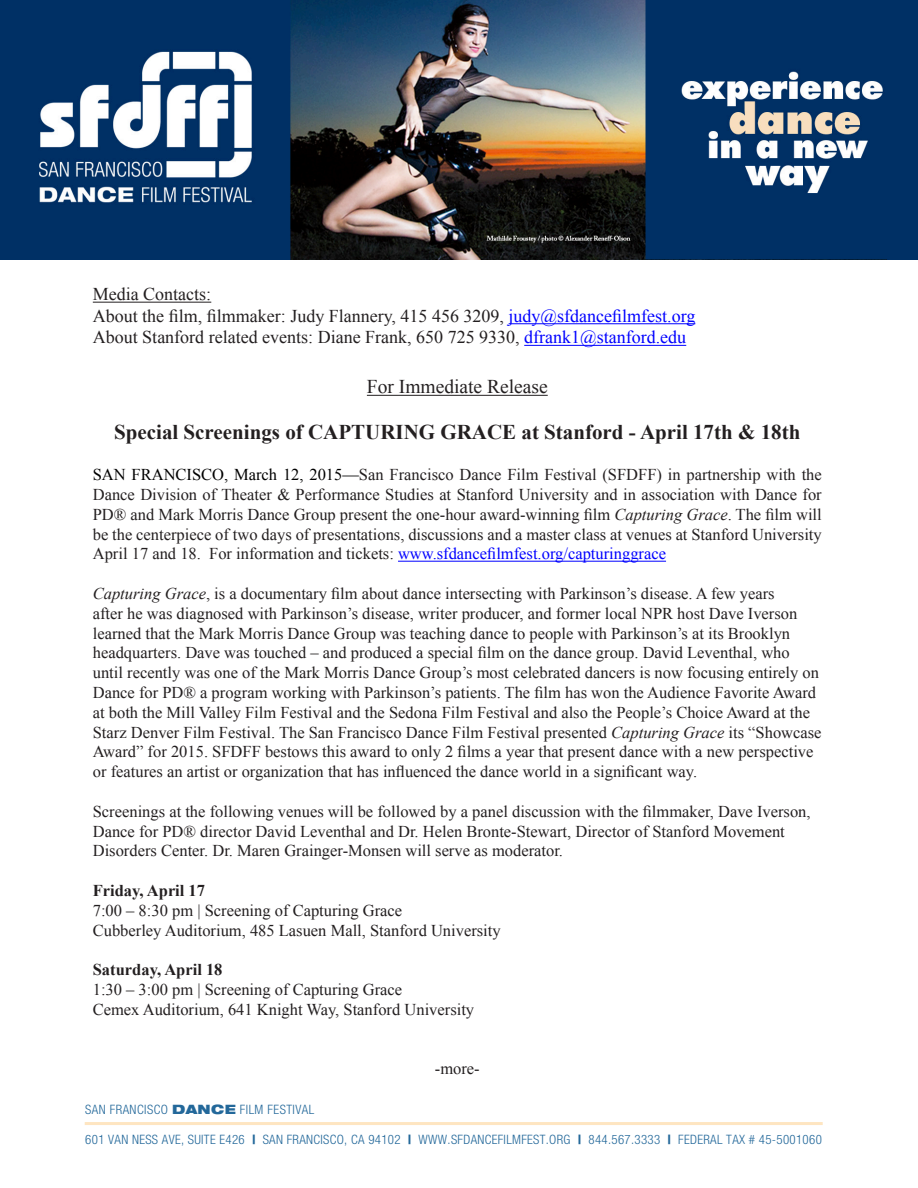
<style>
.page{position:relative;width:918px;height:1188px;background:#fff}
.page>*{position:absolute;margin:0;border:0;box-sizing:border-box;transform-origin:0 0}
.t1{font:700 21px "Times New Roman";color:#231f20}
.t2{font:19.5px "Times New Roman";color:#231f20}
.Body_1{font:18px "Times New Roman";color:#231f20}
.t3{font:16.5px/19.8px "Times New Roman";color:#231f20}
.t4{font:700 16.5px "Times New Roman";color:#231f20}
.t5{font:300 condensed 12.9px "Helvetica Neue LT Std";letter-spacing:.025em;color:#23689a}
.s1{color:#00f}
.s2{color:#000}
.s3{font-style:italic}
.s4{font-weight:900;font-stretch:expanded}
.s5{font-weight:900}
</style>
<div class="page">
<hr style="left:85px;top:1122px;width:738px;height:3px;background:#fee5c1">
<hr style="left:93px;top:302px;width:118px;height:1px;background:#231f20">
<hr style="left:509px;top:323px;width:186px;height:1px;background:#00f">
<hr style="left:524px;top:345px;width:162px;height:1px;background:#00f">
<hr style="left:367px;top:395px;width:181px;height:1px;background:#231f20">
<hr style="left:398px;top:561px;width:268px;height:1px;background:#00f">
<img style="left:0;top:0;width:918px;height:260px">
<p class="Body_1" style="left:93px;top:282px;width:120px">Media Contacts:</p>
<p class="Body_1" style="left:93px;top:304px;width:604px">About the film, filmmaker: Judy Flannery, 415 456 3209, <span class="s1">judy@sfdancefilmfest.org</span></p>
<p class="Body_1" style="left:93px;top:325px;width:595px">About Stanford related events: Diane Frank, 650 725 9330, <span class="s1">dfrank1@stanford.edu</span></p>
<p class="t2" style="left:367px;top:374px;width:182px">For Immediate Release</p>
<p class="t1" style="left:114px;top:418px;width:688px">Special Screenings of CAPTURING GRACE at Stanford - April 17th &amp; 18th</p>
<p class="t3" style="left:93px;top:465px;width:731px;text-align:justify"><span class="s2">SAN FRANCISCO, March 12, 2015—</span>San Francisco Dance Film Festival (SFDFF) in partnership with the Dance Division of Theater &amp; Performance Studies at Stanford University and in association with Dance for PD® and Mark Morris Dance Group present the one-hour award-winning film <span class="s3">Capturing Grace</span>. The film will be the centerpiece of two days of presentations, discussions and a master class at venues at Stanford University April 17 and 18. For information and tickets: <span class="s1">www.sfdancefilmfest.org/capturinggrace</span></p>
<p class="t3" style="left:93px;top:583px;width:730px"><span class="s3">Capturing Grace</span>, is a documentary film about dance intersecting with Parkinson’s disease. A few years<br>after he was diagnosed with Parkinson’s disease, writer producer, and former local NPR host Dave Iverson learned that the Mark Morris Dance Group was teaching dance to people with Parkinson’s at its Brooklyn headquarters. Dave was touched – and produced a special film on the dance group. David Leventhal, who until recently was one of the Mark Morris Dance Group’s most celebrated dancers is now focusing entirely on Dance for PD® a program working with Parkinson’s patients. The film has won the Audience Favorite Award at both the Mill Valley Film Festival and the Sedona Film Festival and also the People’s Choice Award at the Starz Denver Film Festival. The San Francisco Dance Film Festival presented <span class="s3">Capturing Grace</span> its “Showcase Award” for 2015. SFDFF bestows this award to only 2 films a year that present dance with a new perspective or features an artist or organization that has influenced the dance world in a significant way.</p>
<p class="t3" style="left:93px;top:801px;width:719px">Screenings at the following venues will be followed by a panel discussion with the filmmaker, Dave Iverson,<br>Dance for PD® director David Leventhal and Dr. Helen Bronte-Stewart, Director of Stanford Movement<br>Disorders Center. Dr. Maren Grainger-Monsen will serve as moderator.</p>
<p class="t4" style="left:93px;top:879px;width:114px">Friday, April 17</p>
<p class="t3" style="left:93px;top:900px;width:311px">7:00 – 8:30 pm | Screening of Capturing Grace</p>
<p class="t3" style="left:93px;top:920px;width:409px">Cubberley Auditorium, 485 Lasuen Mall, Stanford University</p>
<p class="t4" style="left:93px;top:958px;width:131px">Saturday, April 18</p>
<p class="t3" style="left:93px;top:979px;width:311px">1:30 – 3:00 pm | Screening of Capturing Grace</p>
<p class="t3" style="left:93px;top:999px;width:383px">Cemex Auditorium, 641 Knight Way, Stanford University</p>
<p class="t3" style="left:435px;top:1059px;width:46px">-more-</p>
<p class="t5" style="left:85px;top:1102px;width:230px">SAN FRANCISCO <span class="s4">DANCE</span> FILM FESTIVAL</p>
<p class="t5" style="left:85px;top:1133px;width:738px">601 VAN NESS AVE, SUITE E426 <span class="s5">|</span> SAN FRANCISCO, CA 94102 <span class="s5">|</span> WWW.SFDANCEFILMFEST.ORG <span class="s5">|</span> 844.567.3333 <span class="s5">|</span> FEDERAL TAX # 45-5001060</p>
</div>
